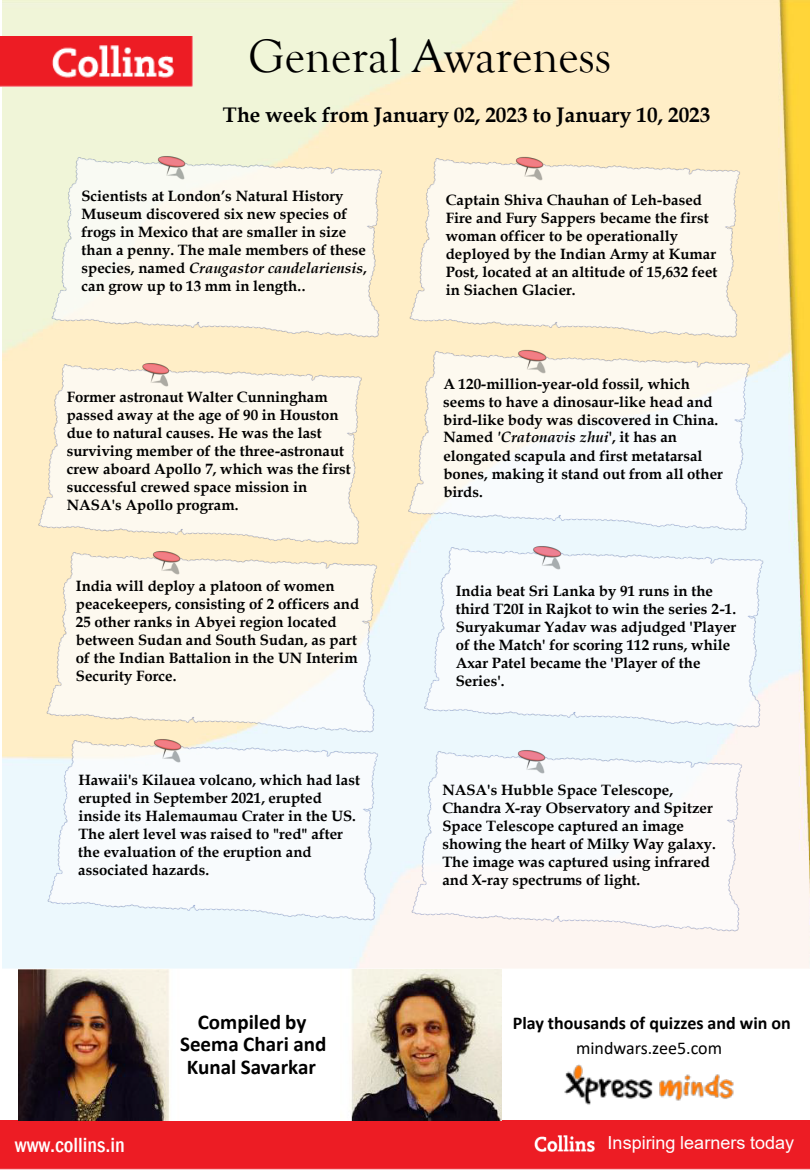
<style>
.page{position:relative;width:810px;height:1170px;background:#fff}
.page>*{position:absolute;margin:0;border:0;box-sizing:border-box;transform-origin:0 0}
.t1{font:48px "Goudy Old Style T";color:#000}
.t2{font:500 condensed 21.15px "Franklin Gothic";color:#fff}
.t3{font:700 21px "Book Antiqua";color:#000}
.t4{font:700 21px/22.5px "Calibri";color:#000;text-align:center}
.t5{font:700 18px "Calibri";color:#000}
.t6{font:18px "Arial";color:#fff}
.t7{font:18px "Calibri";color:#000}
.t8{font:700 15px/18px "Book Antiqua";color:#000}
.s1{font-style:italic}
</style>
<div class="page">
<img style="left:2px;top:0;width:808px;height:969px">
<img style="left:0;top:37px;width:192px;height:49px">
<div style="left:0;top:1120px;width:810px;height:50px;background:#ed1c24"></div>
<img style="left:18px;top:969px;width:484px;height:151px">
<img style="left:548px;top:1064px;width:246px;height:106px">
<img style="left:528px;top:1135px;width:73px;height:19px">
<img style="left:36px;top:144px;width:378px;height:201px">
<img style="left:24px;top:351px;width:368px;height:201px">
<img style="left:32px;top:540px;width:377px;height:188px">
<img style="left:32px;top:728px;width:378px;height:201px">
<img style="left:394px;top:145px;width:378px;height:193px">
<img style="left:393px;top:338px;width:390px;height:201px">
<img style="left:409px;top:534px;width:387px;height:201px">
<img style="left:396px;top:739px;width:378px;height:201px">
<h1 class="t1" style="left:248px;top:30px;width:364px">General Awareness</h1>
<h3 class="t3" style="left:223px;top:100px;width:489px">The week from January 02, 2023 to January 10, 2023</h3>
<p class="t8" style="left:82px;top:187px;width:287px">Scientists at London’s Natural History Museum discovered six new species of frogs in Mexico that are smaller in size than a penny. The male members of these species, named <span class="s1">Craugastor candelariensis</span>, can grow up to 13 mm in length..</p>
<p class="t8" style="left:446px;top:191px;width:273px">Captain Shiva Chauhan of Leh-based Fire and Fury Sappers became the first woman officer to be operationally deployed by the Indian Army at Kumar Post, located at an altitude of 15,632 feet in Siachen Glacier.</p>
<p class="t8" style="left:67px;top:387px;width:286px">Former astronaut Walter Cunningham passed away at the age of 90 in Houston due to natural causes. He was the last surviving member of the three-astronaut crew aboard Apollo 7, which was the first successful crewed space mission in NASA's Apollo program.</p>
<p class="t8" style="left:443px;top:375px;width:281px">A 120-million-year-old fossil, which seems to have a dinosaur-like head and bird-like body was discovered in China.<br>Named <span class="s1">'Cratonavis zhui</span>', it has an elongated scapula and first metatarsal bones, making it stand out from all other birds.</p>
<p class="t8" style="left:76px;top:577px;width:285px">India will deploy a platoon of women peacekeepers, consisting of 2 officers and 25 other ranks in Abyei region located between Sudan and South Sudan, as part of the Indian Battalion in the UN Interim Security Force.</p>
<p class="t8" style="left:456px;top:582px;width:282px">India beat Sri Lanka by 91 runs in the third T20I in Rajkot to win the series 2-1.<br>Suryakumar Yadav was adjudged 'Player of the Match' for scoring 112 runs, while Axar Patel became the 'Player of the Series'.</p>
<p class="t8" style="left:78px;top:771px;width:283px">Hawaii's Kilauea volcano, which had last erupted in September 2021, erupted inside its Halemaumau Crater in the US.<br>The alert level was raised to "red" after the evaluation of the eruption and associated hazards.</p>
<p class="t8" style="left:442px;top:781px;width:275px">NASA's Hubble Space Telescope, Chandra X-ray Observatory and Spitzer Space Telescope captured an image showing the heart of Milky Way galaxy.<br>The image was captured using infrared and X-ray spectrums of light.</p>
<h3 class="t4" style="left:180px;top:1010px;width:148px">Compiled by<br>Seema Chari and<br>Kunal Savarkar</h3>
<p class="t5" style="left:513px;top:1010px;width:280px">Play thousands of quizzes and win on</p>
<p class="t7" style="left:576px;top:1035px;width:148px">mindwars.zee5.com</p>
<h2 class="t2" style="left:15px;top:1131px;width:112px">www.collins.in</h2>
<p class="t6" style="left:608px;top:1131px;width:188px">Inspiring learners today</p>
</div>
